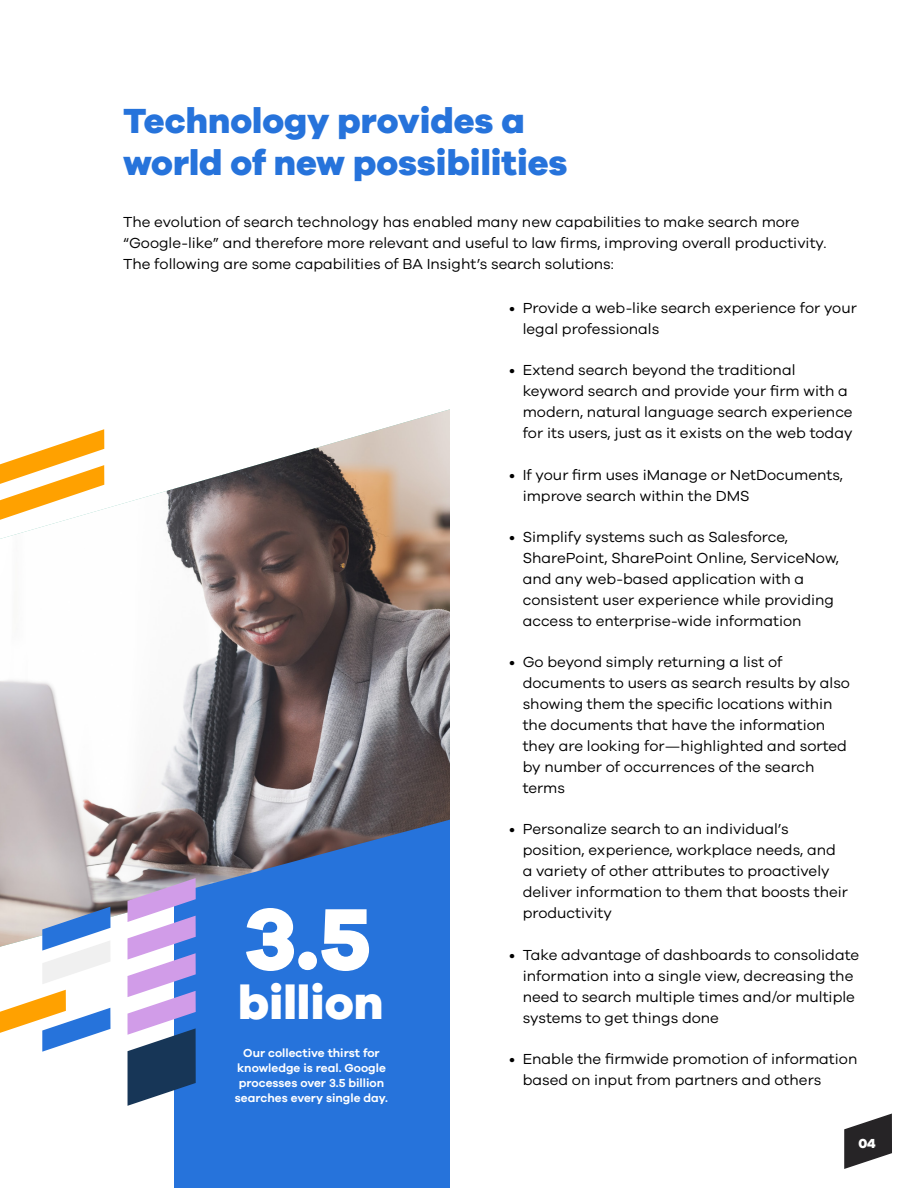
<style>
.page{position:relative;width:918px;height:1188px;background:#fff}
.page>*{position:absolute;margin:0;border:0;box-sizing:border-box;transform-origin:0 0}
.t1{font:800 90px "Galano Grotesque";color:#fff}
.t2{font:800 48px "Galano Grotesque";color:#fff}
.t3{font:800 36px/42px "Galano Grotesque";color:#2673db}
.t4{font:15px/21px "Galano Grotesque";color:#000}
.t5{font:800 13.5px "Galano Grotesque";color:#fff}
.t6{font:600 12px/15px "Galano Grotesque";color:#fff;text-align:center}
</style>
<div class="page">
<img style="left:0;top:409px;width:450px;height:538px">
<svg style="left:174px;top:820px;width:276px;height:368px;background:#2d71ce"></svg>
<svg style="left:128px;top:878px;width:68px;height:228px"></svg>
<svg style="left:0;top:990px;width:110px;height:62px"></svg>
<svg style="left:42px;top:907px;width:68px;height:77px"></svg>
<svg style="left:0;top:429px;width:104px;height:91px"></svg>
<svg style="left:844px;top:1114px;width:48px;height:55px"></svg>
<h3 class="t3" style="left:123px;top:99px;width:446px">Technology provides a world of new possibilities</h3>
<p class="t4" style="left:123px;top:211px;width:705px">The evolution of search technology has enabled many new capabilities to make search more “Google-like” and therefore more relevant and useful to law firms, improving overall productivity.<br>The following are some capabilities of BA Insight’s search solutions:</p>
<h1 class="t1" style="left:244px;top:883px;width:129px">3.5</h1>
<h2 class="t2" style="left:238px;top:973px;width:147px">billion</h2>
<p class="t6" style="left:235px;top:1046px;width:155px">Our collective thirst for knowledge is real. Google processes over 3.5 billion searches every single day.</p>
<p class="t4" style="left:523px;top:297px;width:336px;text-indent:-14px">• Provide a web-like search experience for your legal professionals</p>
<p class="t4" style="left:523px;top:359px;width:332px;text-indent:-14px">• Extend search beyond the traditional keyword search and provide your firm with a modern, natural language search experience for its users, just as it exists on the web today</p>
<p class="t4" style="left:523px;top:464px;width:322px;text-indent:-14px">• If your firm uses iManage or NetDocuments, improve search within the DMS</p>
<p class="t4" style="left:523px;top:526px;width:318px;text-indent:-14px">• Simplify systems such as Salesforce, SharePoint, SharePoint Online, ServiceNow, and any web-based application with a consistent user experience while providing access to enterprise-wide information</p>
<p class="t4" style="left:523px;top:651px;width:329px;text-indent:-14px">• Go beyond simply returning a list of documents to users as search results by also showing them the specific locations within the documents that have the information they are looking for—highlighted and sorted by number of occurrences of the search terms</p>
<p class="t4" style="left:523px;top:818px;width:327px;text-indent:-14px">• Personalize search to an individual’s position, experience, workplace needs, and a variety of other attributes to proactively deliver information to them that boosts their productivity</p>
<p class="t4" style="left:523px;top:944px;width:338px;text-indent:-14px">• Take advantage of dashboards to consolidate information into a single view, decreasing the need to search multiple times and/or multiple systems to get things done</p>
<p class="t4" style="left:523px;top:1048px;width:336px;text-indent:-14px">• Enable the firmwide promotion of information based on input from partners and others</p>
<p class="t5" style="left:858px;top:1135px;width:19px">04</p>
</div>
